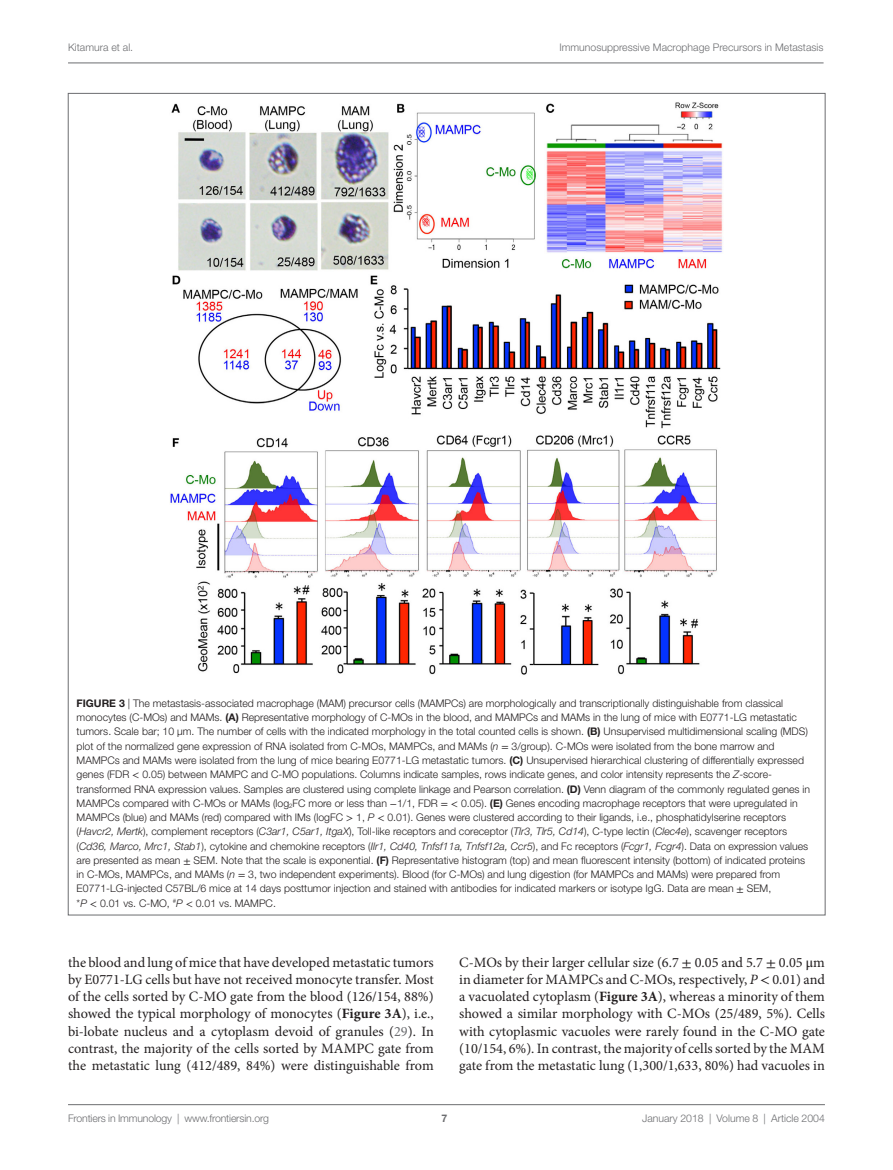
<style>
.page{position:relative;width:893px;height:1170px;background:#fff}
.page>*{position:absolute;margin:0;border:0;box-sizing:border-box;transform-origin:0 0}
.t1{font:14.25px/17.2px "Minion Pro";color:#231f20;text-align:justify}
.t2{font:300 10.5px/14.2px "Helvetica Neue LT Std";color:#231f20}
.t3{font:300 10.5px "Helvetica Neue LT Std";color:#6c6d70}
.t4{font:700 10.5px "Helvetica Neue LT Std";color:#6c6d70}
.s1{font-weight:700}
.s2{font-style:italic}
.s3{font-family:"STIX General";font-weight:400}
.s4{color:#6c6d70}
.s5{font-family:"STIX General"}
</style>
<div class="page">
<img style="left:170px;top:102px;width:553px;height:573px">
<hr style="left:68px;top:1104px;width:757px;height:1px;background:#6c6d70">
<hr style="left:68px;top:63px;width:756px;height:1px;background:#6c6d70">
<p class="t3" style="left:68px;top:41px;width:67px">Kitamura et al.</p>
<p class="t3" style="left:559px;top:41px;width:266px">Immunosuppressive Macrophage Precursors in Metastasis</p>
<p class="t2" style="left:77px;top:695px;width:735px"><span class="s1">FIGURE 3</span> | The metastasis-associated macrophage (MAM) precursor cells (MAMPCs) are morphologically and transcriptionally distinguishable from classical monocytes (C-MOs) and MAMs. <span class="s1">(A)</span> Representative morphology of C-MOs in the blood, and MAMPCs and MAMs in the lung of mice with E0771-LG metastatic tumors. Scale bar; 10 µm. The number of cells with the indicated morphology in the total counted cells is shown. <span class="s1">(B)</span> Unsupervised multidimensional scaling (MDS) plot of the normalized gene expression of RNA isolated from C-MOs, MAMPCs, and MAMs (<span class="s2">n</span> <span class="s3">=</span> 3/group). C-MOs were isolated from the bone marrow and MAMPCs and MAMs were isolated from the lung of mice bearing E0771-LG metastatic tumors. <span class="s1">(C)</span> Unsupervised hierarchical clustering of differentially expressed genes (FDR <span class="s3">&lt;</span> 0.05) between MAMPC and C-MO populations. Columns indicate samples, rows indicate genes, and color intensity represents the <span class="s2">Z</span>-score&shy;transformed RNA expression values. Samples are clustered using complete linkage and Pearson correlation. <span class="s1">(D)</span> Venn diagram of the commonly regulated genes in MAMPCs compared with C-MOs or MAMs (log<sub>2</sub>FC more or less than <span class="s3">−</span>1/1, FDR <span class="s3">= &lt;</span> 0.05). <span class="s1">(E)</span> Genes encoding macrophage receptors that were upregulated in MAMPCs (blue) and MAMs (red) compared with IMs (logFC <span class="s3">&gt;</span> 1, <span class="s2">P</span> <span class="s3">&lt;</span> 0.01). Genes were clustered according to their ligands, i.e., phosphatidylserine receptors (<span class="s2">Havcr2, Mertk</span>), complement receptors (<span class="s2">C3ar1, C5ar1, ItgaX</span>), Toll-like receptors and coreceptor (<span class="s2">Tlr3, Tlr5, Cd14</span>), C-type lectin (<span class="s2">Clec4e</span>), scavenger receptors (<span class="s2">Cd36, Marco, Mrc1, Stab1</span>), cytokine and chemokine receptors (<span class="s2">Ilr1, Cd40, Tnfsf11a, Tnfsf12a, Ccr5</span>), and Fc receptors (<span class="s2">Fcgr1, Fcgr4</span>). Data on expression values are presented as mean <span class="s3">±</span> SEM. Note that the scale is exponential. <span class="s1">(F)</span> Representative histogram (top) and mean fluorescent intensity (bottom) of indicated proteins in C-MOs, MAMPCs, and MAMs (<span class="s2">n</span> <span class="s3">=</span> 3, two independent experiments). Blood (for C-MOs) and lung digestion (for MAMPCs and MAMs) were prepared from E0771-LG-injected C57BL/6 mice at 14 days posttumor injection and stained with antibodies for indicated markers or isotype IgG. Data are mean <span class="s3">±</span> SEM,<br>*<span class="s2">P</span> <span class="s3">&lt;</span> 0.01 vs. C-MO, <sup>#</sup><span class="s2">P</span> <span class="s3">&lt;</span> 0.01 vs. MAMPC.</p>
<p class="t1" style="left:68px;top:953px;width:367px">the blood and lung of mice that have developed metastatic tumors by E0771-LG cells but have not received monocyte transfer. Most of the cells sorted by C-MO gate from the blood (126/154, 88%) showed the typical morphology of monocytes (<span class="s1">Figure 3A</span>), i.e., bi-lobate nucleus and a cytoplasm devoid of granules (<span class="s4">29</span>). In contrast, the majority of the cells sorted by MAMPC gate from the metastatic lung (412/489, 84%) were distinguishable from</p>
<p class="t1" style="left:459px;top:953px;width:367px">C-MOs by their larger cellular size (6.7 <span class="s5">±</span> 0.05 and 5.7 <span class="s5">±</span> 0.05 <span class="s5">μ</span>m in diameter for MAMPCs and C-MOs, respectively, <span class="s2">P</span> <span class="s5">&lt;</span> 0.01) and a vacuolated cytoplasm (<span class="s1">Figure 3A</span>), whereas a minority of them showed a similar morphology with C-MOs (25/489, 5%). Cells with cytoplasmic vacuoles were rarely found in the C-MO gate (10/154, 6%). In contrast, the majority of cells sorted by the MAM gate from the metastatic lung (1,300/1,633, 80%) had vacuoles in</p>
<p class="t3" style="left:68px;top:1111px;width:203px">Frontiers in Immunology | www.frontiersin.org</p>
<p class="t3" style="left:642px;top:1111px;width:184px">January 2018 | Volume 8 | Article 2004</p>
<p class="t4" style="left:441px;top:1111px;width:7px">7</p>
</div>
